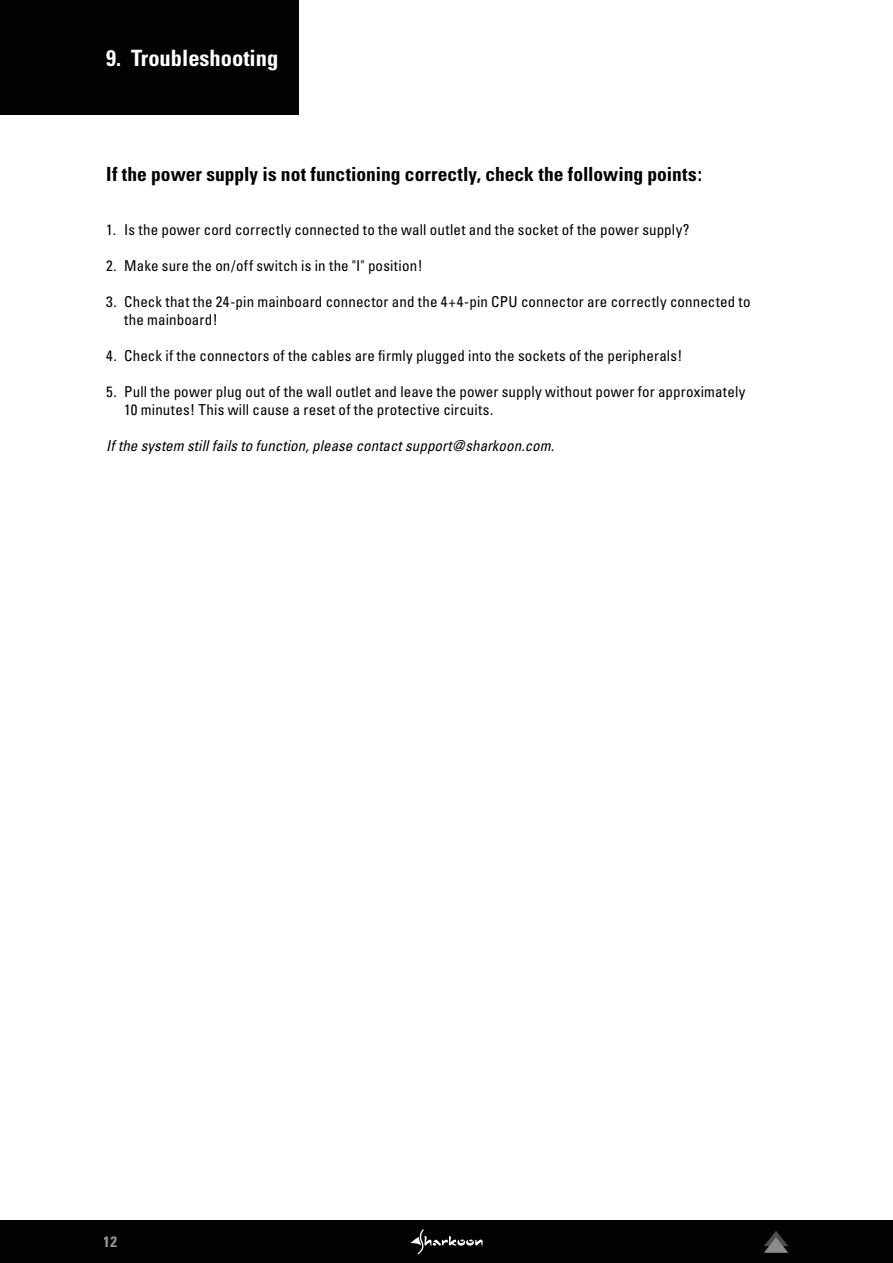
<style>
.page{position:relative;width:893px;height:1263px;background:#fff}
.page>*{position:absolute;margin:0;border:0;box-sizing:border-box;transform-origin:0 0}
.t1{font:700 condensed 22.5px "Univers";color:#fff}
.t2{font:700 condensed 19.5px "Univers";color:#000}
.t3{font:condensed 15px/18px "Univers";letter-spacing:.01em;color:#000}
.t4{font:italic condensed 15px "Univers";letter-spacing:.005em;color:#000}
.t5{font:700 condensed 15px "Univers";color:#d9d9d9}
</style>
<div class="page">
<div style="left:0;top:1220px;width:893px;height:43px;background:#020203"></div>
<svg style="left:410px;top:1229px;width:73px;height:25px"></svg>
<svg style="left:764px;top:1231px;width:24px;height:22px"></svg>
<div style="left:0;top:0;width:299px;height:115px;background:#020203"></div>
<h1 class="t1" style="left:106px;top:44px;width:174px">9. Troubleshooting</h1>
<h2 class="t2" style="left:106px;top:162px;width:597px">If the power supply is not functioning correctly, check the following points:</h2>
<p class="t3" style="left:106px;top:220px;width:585px">1. Is the power cord correctly connected to the wall outlet and the socket of the power supply?</p>
<p class="t3" style="left:106px;top:256px;width:318px">2. Make sure the on/off switch is in the "I" position!</p>
<p class="t3" style="left:124px;top:292px;width:628px;text-indent:-18px">3. Check that the 24-pin mainboard connector and the 4+4-pin CPU connector are correctly connected to the mainboard!</p>
<p class="t3" style="left:106px;top:346px;width:578px">4. Check if the connectors of the cables are firmly plugged into the sockets of the peripherals!</p>
<p class="t3" style="left:124px;top:382px;width:623px;text-indent:-18px">5. Pull the power plug out of the wall outlet and leave the power supply without power for approximately<br>10 minutes! This will cause a reset of the protective circuits.</p>
<p class="t4" style="left:106px;top:436px;width:449px">If the system still fails to function, please contact support@sharkoon.com.</p>
<p class="t5" style="left:104px;top:1232px;width:15px">12</p>
</div>
